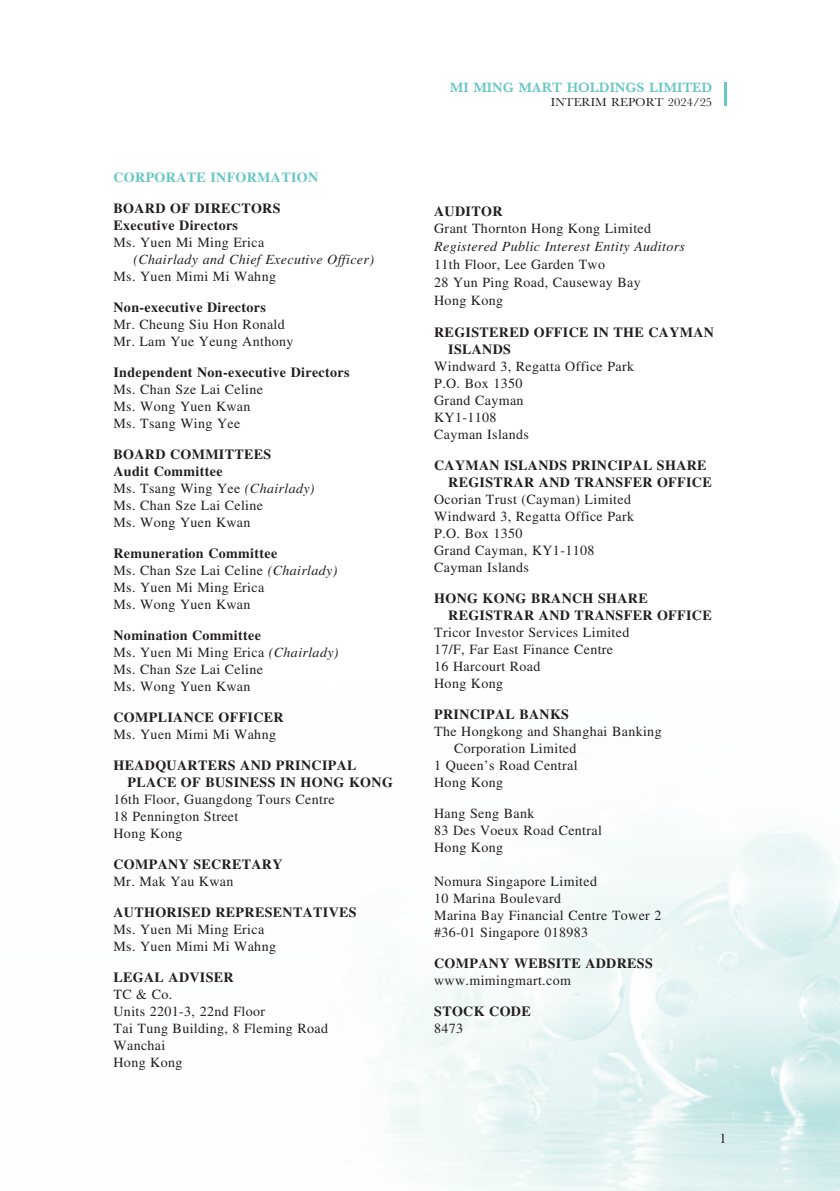
<style>
.page{position:relative;width:840px;height:1191px;background:#fff}
.page>*{position:absolute;margin:0;border:0;box-sizing:border-box;transform-origin:0 0}
.t1{font:14px/17px "Times LT Std";letter-spacing:.025em;color:#231f20}
.t2{font:700 14px/17px "Times LT Std";letter-spacing:.025em;color:#231f20}
.t3{font:italic 14px "Times LT Std";letter-spacing:.025em;color:#231f20}
.t4{font:700 14px "M Sung HK";color:#66c7c5}
.t5{font:700 14px "Times LT Std";letter-spacing:.025em;color:#66c7c5}
.t6{font:300 12px "M Sung HK";color:#231f20;scale:1.05 1}
.s1{font-weight:700}
.s2{font-style:italic}
</style>
<div class="page">
<img style="left:372px;top:827px;width:467px;height:364px">
<hr style="left:723px;top:83px;width:3px;height:23px;background:#66c7c5">
<p class="t5" style="left:113px;top:169px;width:206px">CORPORATE INFORMATION</p>
<p class="t2" style="left:113px;top:199px;width:168px">BOARD OF DIRECTORS<br>Executive Directors</p>
<p class="t1" style="left:113px;top:233px;width:152px">Ms. Yuen Mi Ming Erica</p>
<p class="t3" style="left:133px;top:251px;width:242px">(Chairlady and Chief Executive Officer)</p>
<p class="t1" style="left:113px;top:267px;width:164px">Ms. Yuen Mimi Mi Wahng</p>
<p class="t2" style="left:113px;top:298px;width:154px">Non-executive Directors</p>
<p class="t1" style="left:113px;top:315px;width:181px">Mr. Cheung Siu Hon Ronald<br>Mr. Lam Yue Yeung Anthony</p>
<p class="t2" style="left:113px;top:363px;width:237px">Independent Non-executive Directors</p>
<p class="t1" style="left:113px;top:380px;width:151px">Ms. Chan Sze Lai Celine<br>Ms. Wong Yuen Kwan<br>Ms. Tsang Wing Yee</p>
<p class="t1" style="left:113px;top:445px;width:202px"><span class="s1">BOARD COMMITTEES<br>Audit Committee<br></span>Ms. Tsang Wing Yee <span class="s2">(Chairlady)<br></span>Ms. Chan Sze Lai Celine<br>Ms. Wong Yuen Kwan</p>
<p class="t1" style="left:113px;top:544px;width:225px"><span class="s1">Remuneration Committee<br></span>Ms. Chan Sze Lai Celine <span class="s2">(Chairlady)<br></span>Ms. Yuen Mi Ming Erica<br>Ms. Wong Yuen Kwan</p>
<p class="t1" style="left:113px;top:626px;width:226px"><span class="s1">Nomination Committee<br></span>Ms. Yuen Mi Ming Erica <span class="s2">(Chairlady)<br></span>Ms. Chan Sze Lai Celine<br>Ms. Wong Yuen Kwan</p>
<p class="t2" style="left:113px;top:708px;width:172px">COMPLIANCE OFFICER</p>
<p class="t1" style="left:113px;top:725px;width:164px">Ms. Yuen Mimi Mi Wahng</p>
<p class="t2" style="left:127px;top:756px;width:267px;text-indent:-14px">HEADQUARTERS AND PRINCIPAL<br>PLACE OF BUSINESS IN HONG KONG</p>
<p class="t1" style="left:113px;top:790px;width:222px">16th Floor, Guangdong Tours Centre<br>18 Pennington Street<br>Hong Kong</p>
<p class="t2" style="left:113px;top:855px;width:170px">COMPANY SECRETARY</p>
<p class="t1" style="left:113px;top:872px;width:121px">Mr. Mak Yau Kwan</p>
<p class="t2" style="left:113px;top:903px;width:244px">AUTHORISED REPRESENTATIVES</p>
<p class="t1" style="left:113px;top:920px;width:164px">Ms. Yuen Mi Ming Erica<br>Ms. Yuen Mimi Mi Wahng</p>
<p class="t2" style="left:113px;top:968px;width:122px">LEGAL ADVISER</p>
<p class="t1" style="left:113px;top:985px;width:216px">TC &amp; Co.<br>Units 2201-3, 22nd Floor<br>Tai Tung Building, 8 Fleming Road<br>Wanchai<br>Hong Kong</p>
<p class="t4" style="left:449px;top:77px;width:264px">MI MING MART HOLDINGS LIMITED</p>
<p class="t6" style="left:550px;top:93px;width:155px">INTERIM REPORT 2024/25</p>
<p class="t2" style="left:434px;top:203px;width:70px">AUDITOR</p>
<p class="t1" style="left:434px;top:220px;width:218px">Grant Thornton Hong Kong Limited</p>
<p class="t3" style="left:434px;top:239px;width:252px">Registered Public Interest Entity Auditors</p>
<p class="t1" style="left:434px;top:255px;width:208px;line-height:18px">11th Floor, Lee Garden Two<br>28 Yun Ping Road, Causeway Bay<br>Hong Kong</p>
<p class="t2" style="left:448px;top:324px;width:267px;text-indent:-14px">REGISTERED OFFICE IN THE CAYMAN<br>ISLANDS</p>
<p class="t1" style="left:434px;top:358px;width:201px">Windward 3, Regatta Office Park<br>P.O. Box 1350<br>Grand Cayman<br>KY1-1108<br>Cayman Islands</p>
<p class="t2" style="left:448px;top:457px;width:265px;text-indent:-14px">CAYMAN ISLANDS PRINCIPAL SHARE<br>REGISTRAR AND TRANSFER OFFICE</p>
<p class="t1" style="left:434px;top:491px;width:201px">Ocorian Trust (Cayman) Limited<br>Windward 3, Regatta Office Park<br>P.O. Box 1350<br>Grand Cayman, KY1-1108<br>Cayman Islands</p>
<p class="t2" style="left:448px;top:590px;width:265px;text-indent:-14px">HONG KONG BRANCH SHARE<br>REGISTRAR AND TRANSFER OFFICE</p>
<p class="t1" style="left:434px;top:624px;width:197px">Tricor Investor Services Limited<br>17/F, Far East Finance Centre<br>16 Harcourt Road<br>Hong Kong</p>
<p class="t2" style="left:434px;top:706px;width:136px">PRINCIPAL BANKS</p>
<p class="t1" style="left:434px;top:723px;width:229px">The Hongkong and Shanghai Banking</p>
<p class="t1" style="left:454px;top:740px;width:124px">Corporation Limited</p>
<p class="t1" style="left:434px;top:757px;width:145px">1 Queen’s Road Central</p>
<p class="t1" style="left:434px;top:774px;width:70px">Hong Kong</p>
<p class="t1" style="left:434px;top:805px;width:169px">Hang Seng Bank<br>83 Des Voeux Road Central<br>Hong Kong</p>
<p class="t1" style="left:434px;top:873px;width:229px">Nomura Singapore Limited<br>10 Marina Boulevard<br>Marina Bay Financial Centre Tower 2 #36-01 Singapore 018983</p>
<p class="t2" style="left:434px;top:954px;width:220px">COMPANY WEBSITE ADDRESS</p>
<p class="t1" style="left:434px;top:972px;width:138px">www.mimingmart.com</p>
<p class="t2" style="left:434px;top:1002px;width:98px">STOCK CODE</p>
<p class="t1" style="left:434px;top:1020px;width:31px">8473</p>
<p class="t1" style="left:719px;top:1129px;width:8px">1</p>
</div>
